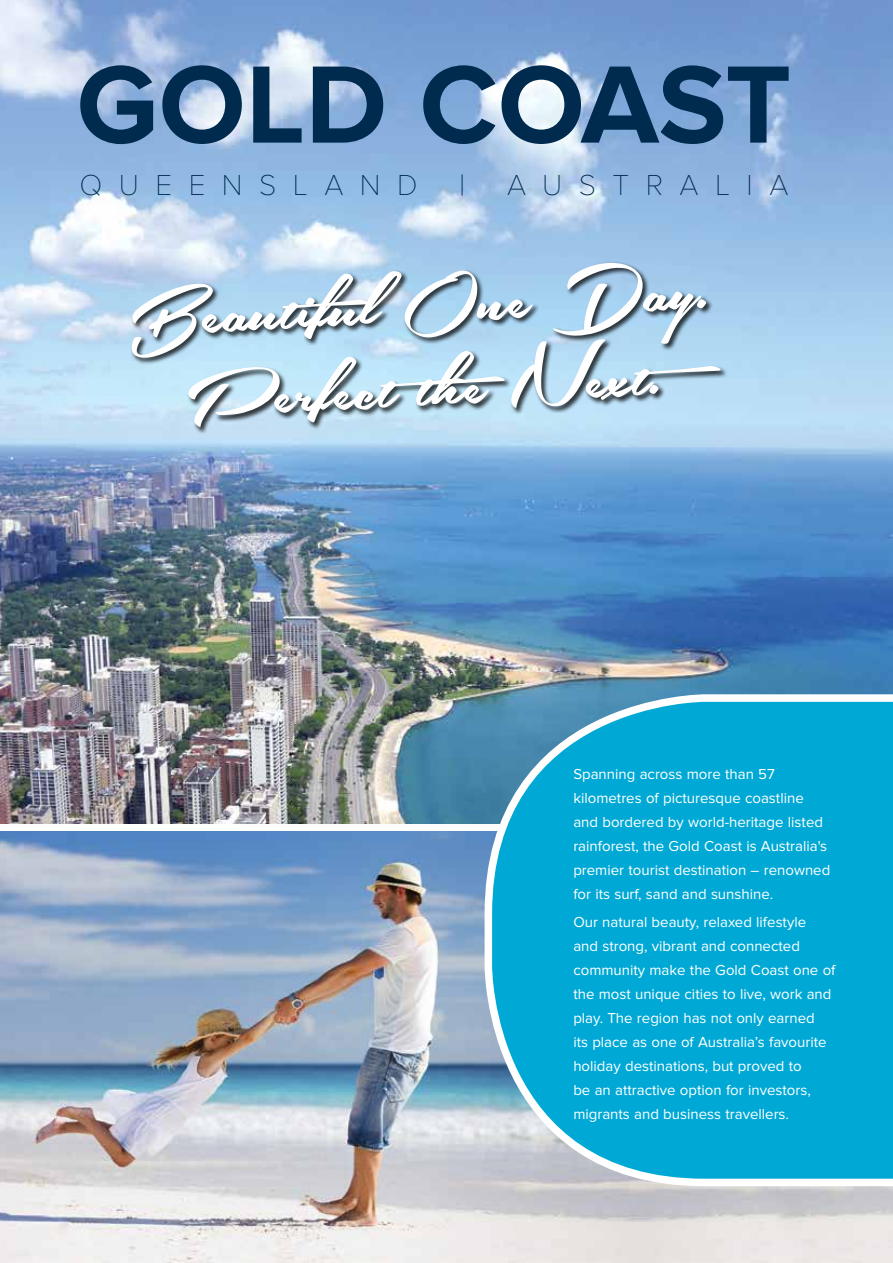
<style>
.page{position:relative;width:893px;height:1263px;background:#fff}
.page>*{position:absolute;margin:0;border:0;box-sizing:border-box;transform-origin:0 0}
.t1{font:700 114px "Proxima Nova";color:#002a4e}
.t2{font:93px/83.6px "Southern Aire Personal Use Only";color:#fff;text-align:center}
.t3{font:100 30px "Proxima Nova T";letter-spacing:.55em;color:#002a4e}
.t4{font:15px/24px "Proxima Nova";color:#fff}
</style>
<div class="page">
<img style="left:0;top:0;width:893px;height:824px">
<img style="left:0;top:831px;width:893px;height:432px">
<div style="left:130px;top:261px;width:598px;height:173px;background:#000;opacity:.75"></div>
<svg style="left:481px;top:690px;width:412px;height:500px;background:#19acd3"></svg>
<h1 class="t1" style="left:76px;top:39px;width:717px">GOLD COAST</h1>
<h3 class="t3" style="left:79px;top:168px;width:340px">QUEENSLAND</h3>
<h3 class="t3" style="left:459px;top:168px;width:8px">|</h3>
<h3 class="t3" style="left:507px;top:168px;width:283px">AUSTRALIA</h3>
<h2 class="t2" style="left:126px;top:280px;width:582px;rotate:-3deg">Beautiful One Day.<br>Perfect the Next.</h2>
<p class="t4" style="left:573px;top:762px;width:258px">Spanning across more than 57 kilometres of picturesque coastline and bordered by world-heritage listed rainforest, the Gold Coast is Australia's premier tourist destination – renowned for its surf, sand and sunshine.</p>
<p class="t4" style="left:573px;top:910px;width:264px">Our natural beauty, relaxed lifestyle<br>and strong, vibrant and connected community make the Gold Coast one of the most unique cities to live, work and play. The region has not only earned<br>its place as one of Australia’s favourite holiday destinations, but proved to<br>be an attractive option for investors, migrants and business travellers.</p>
</div>
